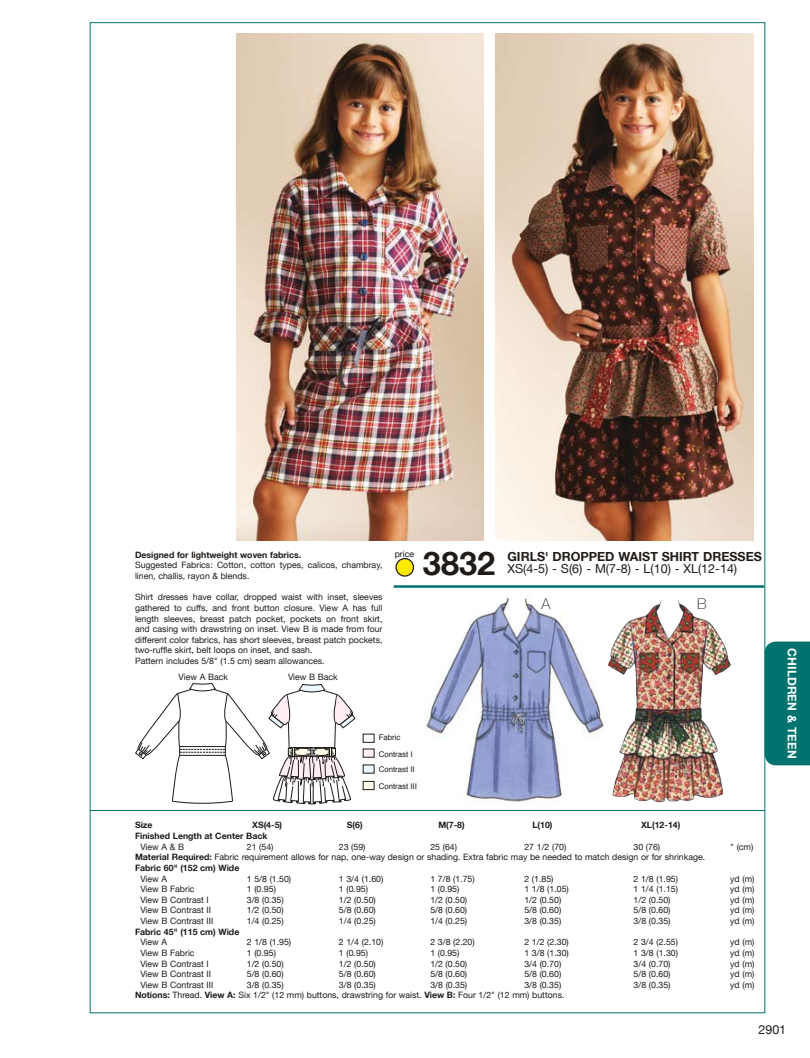
<style>
.page{position:relative;width:810px;height:1058px;background:#fff}
.page>*{position:absolute;margin:0;border:0;box-sizing:border-box;transform-origin:0 0}
.t1{font:700 32.5px "Helvetica Neue LT";color:#1f1b18}
.t2{font:100 15px "Helvetica Neue LT";color:#1f1b18}
.t3{font:12.5px "Helvetica Neue LT";color:#1f1b18}
.t4{font:700 12.5px "Helvetica Neue LT";color:#1f1b18}
.t5{font:700 11.88px "Helvetica Neue LT";letter-spacing:.01em;color:#fff}
.t6{font:8.75px/10.6px "Helvetica Neue LT";color:#1f1b18}
.t7{font:700 8.75px "Helvetica Neue LT";color:#1f1b18}
.t8{font:7.88px/16.1px "Helvetica";color:#1f1b18}
.t9{font:7.12px/14.6px "Helvetica";color:#1f1b18}
.s1{font-weight:700}
</style>
<div class="page">
<div style="left:765px;top:641px;width:45px;height:124px;background:#00736f"></div>
<hr style="left:394px;top:585px;width:370px;height:3px;background:#00736f">
<hr style="left:90px;top:810px;width:675px;height:1px;background:#00736f">
<div style="left:396px;top:558px;width:18px;height:18px;background:#ffea00;border-radius:50%"></div>
<div style="left:395px;top:558px;width:19px;height:18px;border:1px solid #1f1b18;border-radius:50%"></div>
<svg style="left:135px;top:683px;width:221px;height:121px"></svg>
<img style="left:236px;top:34px;width:248px;height:506px">
<img style="left:495px;top:34px;width:259px;height:506px">
<img style="left:424px;top:597px;width:183px;height:205px">
<img style="left:608px;top:599px;width:123px;height:203px">
<div style="left:363px;top:749px;width:11px;height:8px;background:#feedf5"></div>
<div style="left:363px;top:765px;width:11px;height:8px;background:#eaf7fe"></div>
<div style="left:363px;top:781px;width:11px;height:8px;background:#fffde9"></div>
<div style="left:363px;top:781px;width:11px;height:8px;border:1px solid #1f1b18"></div>
<p class="t7" style="left:135px;top:549px;width:168px">Designed for lightweight woven fabrics.</p>
<p class="t6" style="left:135px;top:560px;width:249px">Suggested Fabrics: Cotton, cotton types, calicos, chambray, linen, challis, rayon &amp; blends.</p>
<p class="t6" style="left:135px;top:591px;width:249px">Shirt dresses have collar, dropped waist with inset, sleeves gathered to cuffs, and front button closure. View A has full length sleeves, breast patch pocket, pockets on front skirt, and casing with drawstring on inset. View B is made from four different color fabrics, has short sleeves, breast patch pockets, two-ruffle skirt, belt loops on inset, and sash.<br>Pattern includes 5/8" (1.5 cm) seam allowances.</p>
<p class="t6" style="left:179px;top:671px;width:51px">View A Back</p>
<p class="t6" style="left:288px;top:671px;width:51px">View B Back</p>
<p class="t6" style="left:395px;top:548px;width:21px">price</p>
<h1 class="t1" style="left:423px;top:543px;width:74px">3832</h1>
<h3 class="t4" style="left:508px;top:549px;width:171px">girls' dropped waist shirt</h3>
<h3 class="t4" style="left:703px;top:549px;width:10px">dre</h3>
<h3 class="t4" style="left:729px;top:549px;width:34px">sses</h3>
<h3 class="t3" style="left:508px;top:561px;width:231px">XS(4-5) - S(6) - M(7-8) - L(10) - XL(12-14)</h3>
<h2 class="t2" style="left:541px;top:595px;width:10px">A</h2>
<h2 class="t2" style="left:697px;top:595px;width:11px">B</h2>
<p class="t8" style="left:379px;top:730px;width:40px">Fabric<br>Contrast I<br>Contrast II<br>Contrast III</p>
<p class="t7" style="left:135px;top:819px;width:19px">Size</p>
<p class="t7" style="left:252px;top:819px;width:31px">XS(4-5)</p>
<p class="t7" style="left:347px;top:819px;width:17px">S(6)</p>
<p class="t7" style="left:438px;top:819px;width:28px">M(7-8)</p>
<p class="t7" style="left:532px;top:819px;width:22px">L(10)</p>
<p class="t7" style="left:641px;top:819px;width:41px">XL(12-14)</p>
<p class="t7" style="left:135px;top:830px;width:134px">Finished Length at Center Back</p>
<p class="t6" style="left:140px;top:841px;width:45px">View A &amp; B</p>
<p class="t6" style="left:247px;top:841px;width:28px">21 (54)</p>
<p class="t6" style="left:339px;top:841px;width:28px">23 (59)</p>
<p class="t6" style="left:430px;top:841px;width:28px">25 (64)</p>
<p class="t6" style="left:524px;top:841px;width:43px">27 1/2 (70)</p>
<p class="t6" style="left:634px;top:841px;width:28px">30 (76)</p>
<p class="t6" style="left:730px;top:841px;width:25px">" (cm)</p>
<p class="t6" style="left:135px;top:851px;width:572px"><span class="s1">Material Required:</span> Fabric requirement allows for nap, one-way design or shading. Extra fabric may be needed to match design or for shrinkage.<br><span class="s1">Fabric 60" (152 cm) Wide</span></p>
<p class="t6" style="left:140px;top:873px;width:28px">View A</p>
<p class="t6" style="left:247px;top:873px;width:46px">1 5/8 (1.50)</p>
<p class="t6" style="left:339px;top:873px;width:46px">1 3/4 (1.60)</p>
<p class="t6" style="left:430px;top:873px;width:46px">1 7/8 (1.75)</p>
<p class="t6" style="left:524px;top:873px;width:31px">2 (1.85)</p>
<p class="t6" style="left:634px;top:873px;width:46px">2 1/8 (1.95)</p>
<p class="t6" style="left:730px;top:873px;width:26px">yd (m)</p>
<p class="t6" style="left:140px;top:883px;width:56px">View B Fabric</p>
<p class="t6" style="left:247px;top:883px;width:31px">1 (0.95)</p>
<p class="t6" style="left:339px;top:883px;width:31px">1 (0.95)</p>
<p class="t6" style="left:430px;top:883px;width:31px">1 (0.95)</p>
<p class="t6" style="left:524px;top:883px;width:46px">1 1/8 (1.05)</p>
<p class="t6" style="left:634px;top:883px;width:46px">1 1/4 (1.15)</p>
<p class="t6" style="left:730px;top:883px;width:26px">yd (m)</p>
<p class="t6" style="left:140px;top:894px;width:70px">View B Contrast I</p>
<p class="t6" style="left:247px;top:894px;width:38px">3/8 (0.35)</p>
<p class="t6" style="left:339px;top:894px;width:38px">1/2 (0.50)</p>
<p class="t6" style="left:430px;top:894px;width:38px">1/2 (0.50)</p>
<p class="t6" style="left:524px;top:894px;width:38px">1/2 (0.50)</p>
<p class="t6" style="left:634px;top:894px;width:38px">1/2 (0.50)</p>
<p class="t6" style="left:730px;top:894px;width:26px">yd (m)</p>
<p class="t6" style="left:140px;top:904px;width:72px">View B Contrast II</p>
<p class="t6" style="left:247px;top:904px;width:38px">1/2 (0.50)</p>
<p class="t6" style="left:339px;top:904px;width:38px">5/8 (0.60)</p>
<p class="t6" style="left:430px;top:904px;width:38px">5/8 (0.60)</p>
<p class="t6" style="left:524px;top:904px;width:38px">5/8 (0.60)</p>
<p class="t6" style="left:634px;top:904px;width:38px">5/8 (0.60)</p>
<p class="t6" style="left:730px;top:904px;width:26px">yd (m)</p>
<p class="t6" style="left:140px;top:915px;width:74px">View B Contrast III</p>
<p class="t6" style="left:247px;top:915px;width:38px">1/4 (0.25)</p>
<p class="t6" style="left:339px;top:915px;width:38px">1/4 (0.25)</p>
<p class="t6" style="left:430px;top:915px;width:38px">1/4 (0.25)</p>
<p class="t6" style="left:524px;top:915px;width:38px">3/8 (0.35)</p>
<p class="t6" style="left:634px;top:915px;width:38px">3/8 (0.35)</p>
<p class="t6" style="left:730px;top:915px;width:26px">yd (m)</p>
<p class="t7" style="left:135px;top:926px;width:106px">Fabric 45" (115 cm) Wide</p>
<p class="t6" style="left:140px;top:936px;width:28px">View A</p>
<p class="t6" style="left:247px;top:936px;width:46px">2 1/8 (1.95)</p>
<p class="t6" style="left:339px;top:936px;width:46px">2 1/4 (2.10)</p>
<p class="t6" style="left:430px;top:936px;width:46px">2 3/8 (2.20)</p>
<p class="t6" style="left:524px;top:936px;width:46px">2 1/2 (2.30)</p>
<p class="t6" style="left:634px;top:936px;width:46px">2 3/4 (2.55)</p>
<p class="t6" style="left:730px;top:936px;width:26px">yd (m)</p>
<p class="t6" style="left:140px;top:947px;width:56px">View B Fabric</p>
<p class="t6" style="left:247px;top:947px;width:31px">1 (0.95)</p>
<p class="t6" style="left:339px;top:947px;width:31px">1 (0.95)</p>
<p class="t6" style="left:430px;top:947px;width:31px">1 (0.95)</p>
<p class="t6" style="left:524px;top:947px;width:46px">1 3/8 (1.30)</p>
<p class="t6" style="left:634px;top:947px;width:46px">1 3/8 (1.30)</p>
<p class="t6" style="left:730px;top:947px;width:26px">yd (m)</p>
<p class="t6" style="left:140px;top:958px;width:70px">View B Contrast I</p>
<p class="t6" style="left:247px;top:958px;width:38px">1/2 (0.50)</p>
<p class="t6" style="left:339px;top:958px;width:38px">1/2 (0.50)</p>
<p class="t6" style="left:430px;top:958px;width:38px">1/2 (0.50)</p>
<p class="t6" style="left:524px;top:958px;width:38px">3/4 (0.70)</p>
<p class="t6" style="left:634px;top:958px;width:38px">3/4 (0.70)</p>
<p class="t6" style="left:730px;top:958px;width:26px">yd (m)</p>
<p class="t6" style="left:140px;top:968px;width:72px">View B Contrast II</p>
<p class="t6" style="left:247px;top:968px;width:38px">5/8 (0.60)</p>
<p class="t6" style="left:339px;top:968px;width:38px">5/8 (0.60)</p>
<p class="t6" style="left:430px;top:968px;width:38px">5/8 (0.60)</p>
<p class="t6" style="left:524px;top:968px;width:38px">5/8 (0.60)</p>
<p class="t6" style="left:634px;top:968px;width:38px">5/8 (0.60)</p>
<p class="t6" style="left:730px;top:968px;width:26px">yd (m)</p>
<p class="t6" style="left:140px;top:979px;width:74px">View B Contrast III</p>
<p class="t6" style="left:247px;top:979px;width:38px">3/8 (0.35)</p>
<p class="t6" style="left:339px;top:979px;width:38px">3/8 (0.35)</p>
<p class="t6" style="left:430px;top:979px;width:38px">3/8 (0.35)</p>
<p class="t6" style="left:524px;top:979px;width:38px">3/8 (0.35)</p>
<p class="t6" style="left:634px;top:979px;width:38px">3/8 (0.35)</p>
<p class="t6" style="left:730px;top:979px;width:26px">yd (m)</p>
<p class="t6" style="left:135px;top:989px;width:431px"><span class="s1">Notions:</span> Thread. <span class="s1">View A:</span> Six 1/2" (12 mm) buttons, drawstring for waist. <span class="s1">View B:</span> Four 1/2" (12 mm) buttons.</p>
<p class="t9" style="left:234px;top:878px;width:36px">Contrast I<br>Contrast II<br>Contrast III</p>
<h3 class="t5" style="left:799px;top:648px;width:112px;rotate:90deg">CHILDREN &amp; TEEN</h3>
<h3 class="t3" style="left:758px;top:1022px;width:29px">2901</h3>
</div>
